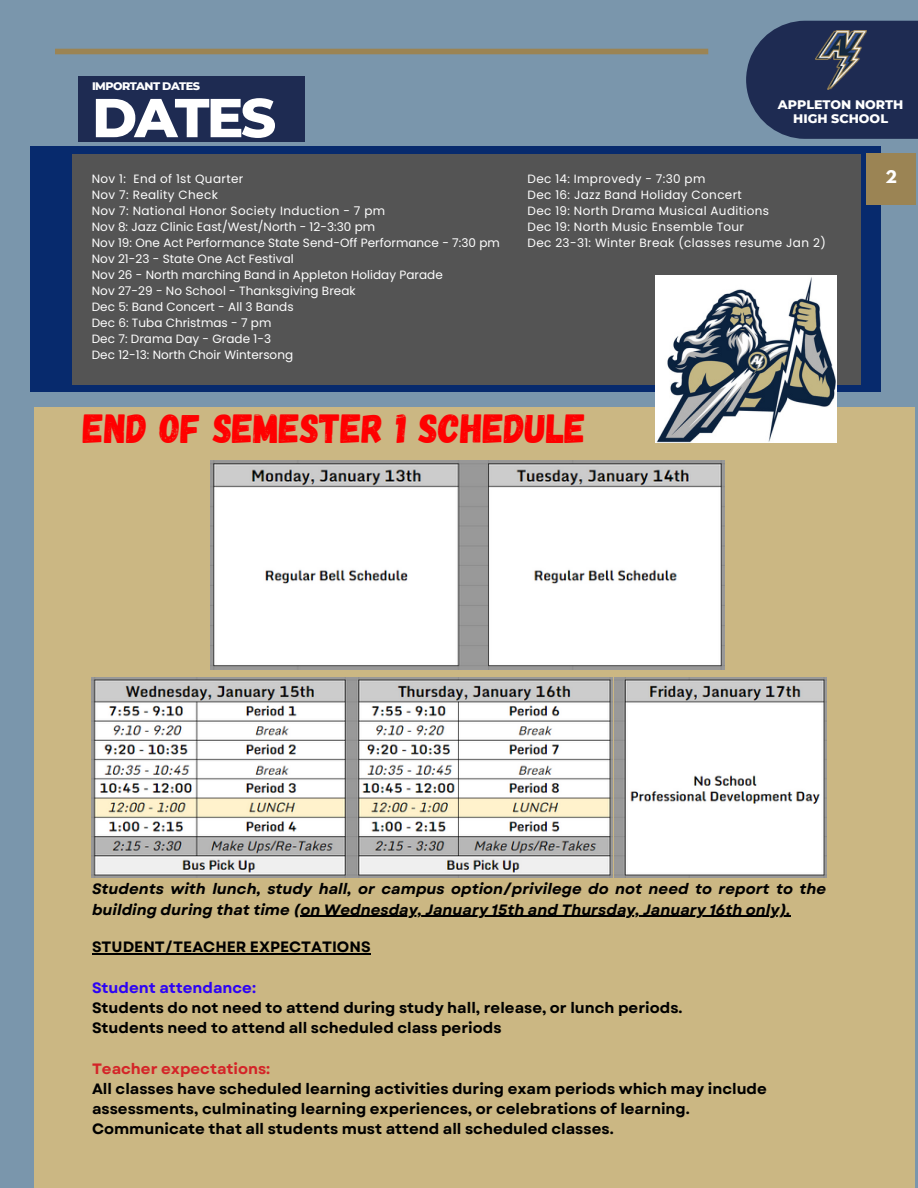
<style>
.page{position:relative;width:918px;height:1188px;background:#7a96ac}
.page>*{position:absolute;margin:0;border:0;box-sizing:border-box;transform-origin:0 0}
.t1{font:800 54.75px "Montserrat";letter-spacing:-.05em;color:#fff}
.t2{font:40.65px "Gagalin";color:#f00}
.t3{font:700 15.45px "League Spartan";color:#fff}
.t4{font:700 15px/20.2px "Garet";color:#000}
.t5{font:italic 700 15px/20.2px "Garet";color:#000}
.t6{font:700 15px "Garet";color:#d42428}
.t7{font:800 12.6px/14.2px "Montserrat";color:#fff;text-align:center}
.t8{font:12px/16px "Poppins";letter-spacing:.005em;color:#fff}
.t9{font:12px/16px "Poppins";letter-spacing:.03em;color:#fff}
.t10{font:800 11.25px "Montserrat";letter-spacing:-.05em;color:#fff}
.s1{color:#2c03f4}
</style>
<div class="page">
<svg style="left:746px;top:21px;width:172px;height:118px;background:#27355a"></svg>
<img style="left:815px;top:30px;width:52px;height:60px">
<div style="left:78px;top:76px;width:227px;height:66px;background:#1e2b52"></div>
<div style="left:31px;top:147px;width:850px;height:245px;background:#072a6d"></div>
<div style="left:55px;top:49px;width:653px;height:5px;background:#9b8454"></div>
<div style="left:866px;top:154px;width:50px;height:51px;background:#9b8454"></div>
<div style="left:72px;top:154px;width:788px;height:231px;background:#545454"></div>
<div style="left:34px;top:408px;width:881px;height:780px;background:#cbb783"></div>
<img style="left:656px;top:276px;width:181px;height:166px">
<img style="left:92px;top:677px;width:520px;height:201px">
<img style="left:210px;top:460px;width:515px;height:210px">
<img style="left:615px;top:677px;width:211px;height:201px">
<hr style="left:300px;top:916px;width:491px;height:1px;background:#000">
<hr style="left:92px;top:953px;width:279px;height:1px;background:#000">
<h1 class="t10" style="left:92px;top:79px;width:110px">IMPORTANT DATES</h1>
<p class="t1" style="left:92px;top:84px;width:186px">DATES</p>
<p class="t8" style="left:92px;top:170px;width:410px">Nov 1: End of 1st Quarter<br>Nov 7: Reality Check<br>Nov 7: National Honor Society Induction - 7 pm<br>Nov 8: Jazz Clinic East/West/North - 12-3:30 pm<br>Nov 19: One Act Performance State Send-Off Performance - 7:30 pm Nov 21-23 - State One Act Festival<br>Nov 26 - North marching Band in Appleton Holiday Parade<br>Nov 27-29 - No School - Thanksgiving Break<br>Dec 5: Band Concert - All 3 Bands<br>Dec 6: Tuba Christmas - 7 pm<br>Dec 7: Drama Day - Grade 1-3<br>Dec 12-13: North Choir Wintersong</p>
<p class="t9" style="left:528px;top:170px;width:300px">Dec 14: Improvedy - 7:30 pm<br>Dec 16: Jazz Band Holiday Concert<br>Dec 19: North Drama Musical Auditions<br>Dec 19: North Music Ensemble Tour<br>Dec 23-31: Winter Break (classes resume Jan 2)</p>
<p class="t7" style="left:778px;top:97px;width:127px">APPLETON NORTH<br>HIGH SCHOOL</p>
<h4 class="t3" style="left:885px;top:169px;width:13px">2</h4>
<p class="t2" style="left:83px;top:403px;width:504px">END OF SEMESTER 1 SCHEDULE</p>
<h3 class="t5" style="left:92px;top:879px;width:736px">Students with lunch, study hall, or campus option/privilege do not need to report to the building during that time (on Wednesday, January 15th and Thursday, January 16th only).</h3>
<h3 class="t4" style="left:92px;top:937px;width:280px">STUDENT/TEACHER EXPECTATIONS</h3>
<h3 class="t4" style="left:92px;top:977px;width:592px"><span class="s1">Student attendance:<br></span>Students do not need to attend during study hall, release, or lunch periods.<br>Students need to attend all scheduled class periods</h3>
<p class="t6" style="left:92px;top:1058px;width:180px">Teacher expectations:</p>
<p class="t4" style="left:92px;top:1079px;width:676px">All classes have scheduled learning activities during exam periods which may include assessments, culminating learning experiences, or celebrations of learning.<br>Communicate that all students must attend all scheduled classes.</p>
</div>
